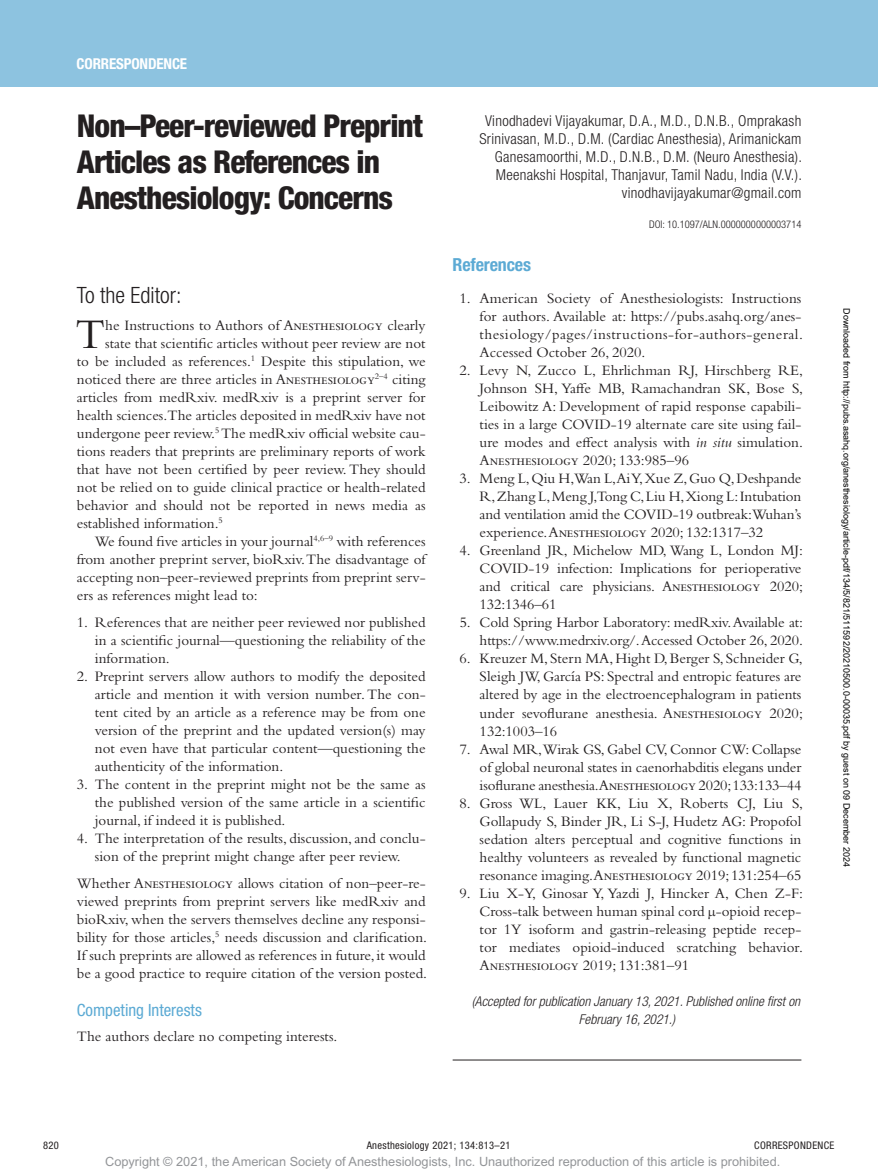
<style>
.page{position:relative;width:878px;height:1175px;background:#fff}
.page>*{position:absolute;margin:0;border:0;box-sizing:border-box;transform-origin:0 0}
.t1{font:43.95px "Bembo Std";color:#231f20}
.t2{font:800 condensed 31.5px/36px "Helvetica Neue LT Std";letter-spacing:-.03em;color:#231f20}
.t3{font:300 condensed 22.5px "Helvetica Neue LT Std";color:#231f20}
.t4{font:700 condensed 18px "Helvetica Neue LT Std";letter-spacing:-.01em;color:#5caad4}
.t5{font:condensed 16.8px "Helvetica Neue LT Std";color:#5caad4}
.t6{font:15px/18px "Bembo Std";color:#231f20;text-align:justify}
.t7{font:300 condensed 15px/18px "Helvetica Neue LT Std";letter-spacing:.02em;color:#231f20;text-align:right}
.t8{font:700 condensed 15px "Helvetica Neue LT Std";letter-spacing:-.01em;color:#fff}
.t9{font:italic 300 condensed 13.5px/18px "Helvetica Neue LT Std";color:#231f20}
.t10{font:12.75px "Arial MT Std";color:#939598}
.t11{font:condensed 10.5px "Helvetica Neue LT Std";letter-spacing:.03em;color:#231f20}
.t12{font:300 condensed 10.5px "Helvetica Neue LT Std";color:#231f20}
.t13{font:9px "Arial";color:#000}
.s1{font-style:italic}
</style>
<div class="page">
<div style="left:0;top:0;width:878px;height:86px;background:#8dc3e0"></div>
<hr style="left:452px;top:1059px;width:349px;height:1px;background:#231f20">
<p class="t8" style="left:77px;top:54px;width:112px">CORRESPONDENCE</p>
<h2 class="t2" style="left:77px;top:108px;width:347px">Non–Peer-reviewed Preprint<br>Articles as References in<br>Anesthesiology: Concerns</h2>
<h3 class="t3" style="left:77px;top:282px;width:106px">To the Editor:</h3>
<h1 class="t1" style="left:75px;top:309px;width:31px">T</h1>
<p class="t6" style="left:105px;top:316px;width:322px">he Instructions to Authors of Anesthesiology clearly</p>
<p class="t6" style="left:105px;top:334px;width:322px">state that scientific articles without peer review are not</p>
<p class="t6" style="left:77px;top:352px;width:350px">to be included as references.<sup>1</sup> Despite this stipulation, we</p>
<p class="t6" style="left:77px;top:370px;width:350px">noticed there are three articles in Anesthesiology<sup>2–4</sup> citing</p>
<p class="t6" style="left:77px;top:388px;width:350px">articles from medRxiv. medRxiv is a preprint server for</p>
<p class="t6" style="left:77px;top:406px;width:350px">health sciences.The articles deposited in medRxiv have not</p>
<p class="t6" style="left:77px;top:424px;width:350px">undergone peer review.<sup>5</sup> The medRxiv official website cau-</p>
<p class="t6" style="left:77px;top:442px;width:350px">tions readers that preprints are preliminary reports of work</p>
<p class="t6" style="left:77px;top:460px;width:350px">that have not been certified by peer review. They should</p>
<p class="t6" style="left:77px;top:478px;width:350px">not be relied on to guide clinical practice or health-related</p>
<p class="t6" style="left:77px;top:496px;width:350px">behavior and should not be reported in news media as</p>
<p class="t6" style="left:77px;top:514px;width:147px">established information.<sup>5</sup></p>
<p class="t6" style="left:95px;top:532px;width:332px">We found five articles in your journal<sup>4,6–9</sup> with references</p>
<p class="t6" style="left:77px;top:550px;width:350px">from another preprint server, bioRxiv. The disadvantage of</p>
<p class="t6" style="left:77px;top:568px;width:350px">accepting non–peer-reviewed preprints from preprint serv-</p>
<p class="t6" style="left:77px;top:586px;width:182px">ers as references might lead to:</p>
<p class="t6" style="left:95px;top:613px;width:332px;text-indent:-18px">1. References that are neither peer reviewed nor published in a scientific journal—questioning the reliability of the information.</p>
<p class="t6" style="left:95px;top:667px;width:332px;text-indent:-18px">2. Preprint servers allow authors to modify the deposited article and mention it with version number. The con&shy;tent cited by an article as a reference may be from one version of the preprint and the updated version(s) may not even have that particular content—questioning the authenticity of the information.</p>
<p class="t6" style="left:95px;top:775px;width:332px;text-indent:-18px">3. The content in the preprint might not be the same as the published version of the same article in a scientific journal, if indeed it is published.</p>
<p class="t6" style="left:77px;top:829px;width:350px;text-align:center">4. The interpretation of the results, discussion, and conclu&shy;sion of the preprint might change after peer review.</p>
<p class="t6" style="left:77px;top:874px;width:352px">Whether Anesthesiology allows citation of non–peer-re&shy;viewed preprints from preprint servers like medRxiv and bioRxiv, when the servers themselves decline any responsi&shy;bility for those articles,<sup>5</sup> needs discussion and clarification.<br>If such preprints are allowed as references in future, it would be a good practice to require citation of the version posted.</p>
<p class="t5" style="left:77px;top:1000px;width:126px">Competing Interests</p>
<p class="t6" style="left:77px;top:1026px;width:262px">The authors declare no competing interests.</p>
<p class="t7" style="left:479px;top:111px;width:324px">Vinodhadevi Vijayakumar, D.A., M.D., D.N.B., Omprakash Srinivasan, M.D., D.M. (Cardiac Anesthesia), Arimanickam Ganesamoorthi, M.D., D.N.B., D.M. (Neuro Anesthesia).<br>Meenakshi Hospital, Thanjavur, Tamil Nadu, India (V.V.). vinodhavijayakumar@gmail.com</p>
<p class="t12" style="left:649px;top:218px;width:154px">DOI: 10.1097/ALN.0000000000003714</p>
<p class="t4" style="left:452px;top:254px;width:80px">References</p>
<p class="t6" style="left:479px;top:289px;width:325px;text-indent:-20px">1. American Society of Anesthesiologists: Instructions for authors. Available at: https://pubs.asahq.org/anes&shy;thesiology/pages/instructions-for-authors-general.<br>Accessed October 26, 2020.</p>
<p class="t6" style="left:479px;top:361px;width:325px;text-indent:-20px">2. Levy N, Zucco L, Ehrlichman RJ, Hirschberg RE, Johnson SH, Yaffe MB, Ramachandran SK, Bose S, Leibowitz A: Development of rapid response capabili&shy;ties in a large COVID-19 alternate care site using fail&shy;ure modes and effect analysis with <span class="s1">in situ</span> simulation.<br>Anesthesiology 2020; 133:985–96</p>
<p class="t6" style="left:479px;top:469px;width:323px;text-indent:-20px">3. Meng L, Qiu H,Wan L,Ai Y, Xue Z, Guo Q, Deshpande R, Zhang L, Meng J,Tong C, Liu H, Xiong L: Intubation and ventilation amid the COVID-19 outbreak:Wuhan’s experience. Anesthesiology 2020; 132:1317–32</p>
<p class="t6" style="left:479px;top:541px;width:325px;text-indent:-20px">4. Greenland JR, Michelow MD, Wang L, London MJ:<br>COVID-19 infection: Implications for perioperative and critical care physicians. Anesthesiology 2020; 132:1346–61</p>
<p class="t6" style="left:459px;top:613px;width:345px;text-align:right">5. Cold Spring Harbor Laboratory: medRxiv. Available at: https://www.medrxiv.org/. Accessed October 26, 2020.</p>
<p class="t6" style="left:479px;top:649px;width:325px;text-indent:-20px">6. Kreuzer M, Stern MA, Hight D, Berger S, Schneider G, Sleigh JW, García PS: Spectral and entropic features are altered by age in the electroencephalogram in patients under sevoflurane anesthesia. Anesthesiology 2020; 132:1003–16</p>
<p class="t6" style="left:479px;top:739px;width:323px;text-indent:-20px">7. Awal MR,Wirak GS, Gabel CV, Connor CW: Collapse of global neuronal states in caenorhabditis elegans under isoflurane anesthesia.Anesthesiology 2020; 133:133–44</p>
<p class="t6" style="left:479px;top:793px;width:325px;text-indent:-20px">8. Gross WL, Lauer KK, Liu X, Roberts CJ, Liu S, Gollapudy S, Binder JR, Li S-J, Hudetz AG: Propofol sedation alters perceptual and cognitive functions in healthy volunteers as revealed by functional magnetic resonance imaging.Anesthesiology 2019; 131:254–65</p>
<p class="t6" style="left:479px;top:883px;width:325px;text-indent:-20px">9. Liu X-Y, Ginosar Y, Yazdi J, Hincker A, Chen Z-F:<br>Cross-talk between human spinal cord μ-opioid recep&shy;tor 1Y isoform and gastrin-releasing peptide recep&shy;tor mediates opioid-induced scratching behavior.<br>Anesthesiology 2019; 131:381–91</p>
<p class="t9" style="left:579px;top:992px;width:223px;text-indent:-107px">(Accepted for publication January 13, 2021. Published online first on<br>February 16, 2021.)</p>
<p class="t13" style="left:850px;top:308px;width:560px;rotate:90deg">Downloaded from http://pubs.asahq.org/anesthesiology/article-pdf/134/5/821/511592/20210500.0-00035.pdf by guest on 09 December 2024</p>
<p class="t11" style="left:43px;top:1139px;width:17px">820</p>
<p class="t11" style="left:367px;top:1139px;width:145px">Anesthesiology 2021; 134:813–21</p>
<p class="t11" style="left:754px;top:1139px;width:81px">CORRESPONDENCE</p>
<p class="t10" style="left:105px;top:1154px;width:676px">Copyright © 2021, the American Society of Anesthesiologists, Inc. Unauthorized reproduction of this article is prohibited.</p>
</div>
